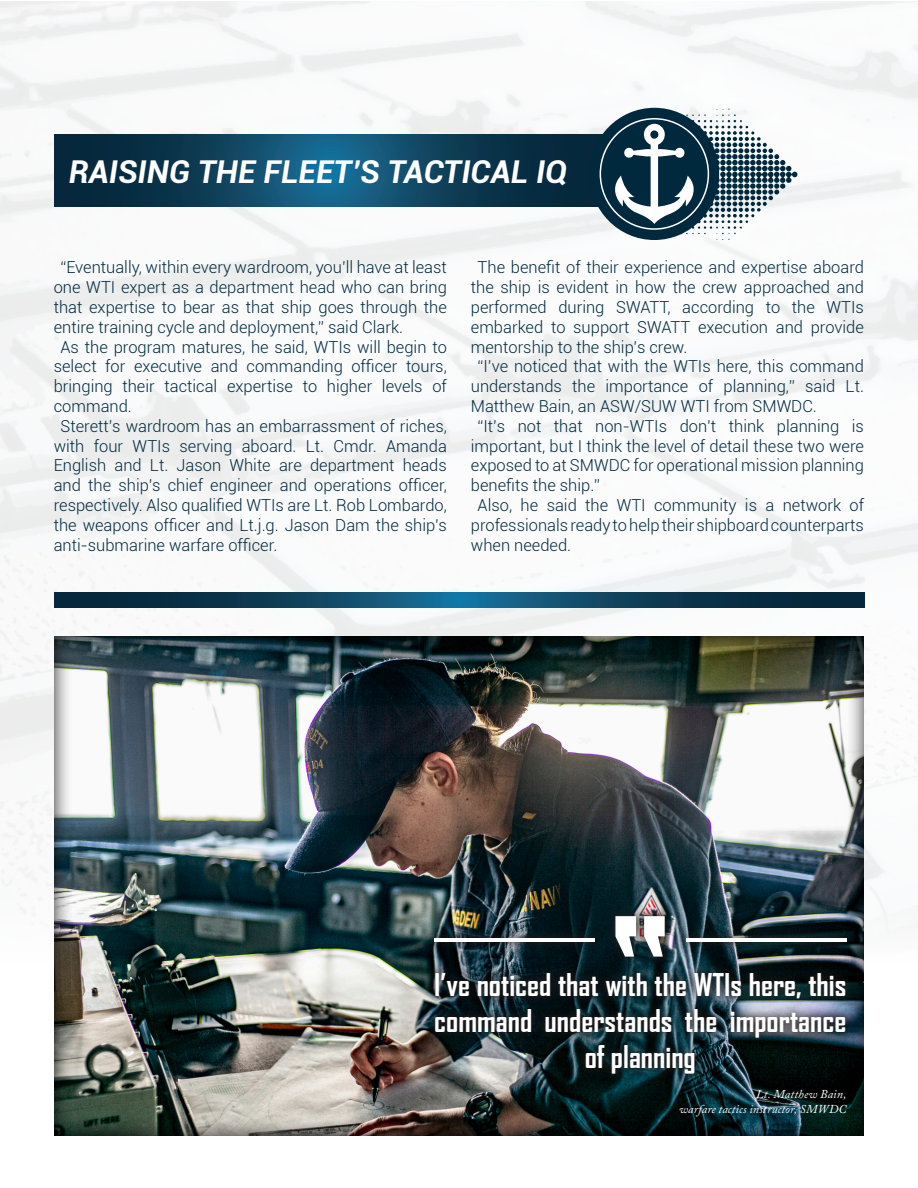
<style>
.page{position:relative;width:918px;height:1188px;background:#fff}
.page>*{position:absolute;margin:0;border:0;box-sizing:border-box;transform-origin:0 0}
.t1{font:italic 700 31.5px "Roboto";color:#fff}
.t2{font:700 30px/36px "Agency FB";color:#fff;text-align:center}
.t3{font:300 16.5px/19.8px "Roboto";color:#00293d;text-align:justify}
.t4{font:italic 12px "Adobe Caslon Pro";letter-spacing:.015em;color:#fff}
</style>
<div class="page">
<img style="left:0;top:2px;width:918px;height:920px">
<img style="left:54px;top:634px;width:812px;height:502px">
<svg style="left:54px;top:593px;width:810px;height:14px;background:#0d405c"></svg>
<svg style="left:54px;top:135px;width:548px;height:72px;background:#0d405b"></svg>
<div style="left:590px;top:108px;width:129px;height:132px;background:#00293d;border-radius:50%"></div>
<svg style="left:614px;top:108px;width:184px;height:132px"></svg>
<img style="left:426px;top:967px;width:429px;height:117px">
<img style="left:424px;top:906px;width:432px;height:61px">
<svg style="left:615px;top:916px;width:21px;height:41px"></svg>
<svg style="left:644px;top:916px;width:21px;height:41px"></svg>
<hr style="left:686px;top:938px;width:160px;height:4px;background:#fff">
<hr style="left:434px;top:938px;width:161px;height:4px;background:#fff">
<p class="t1" style="left:69px;top:150px;width:500px">RAISING THE FLEET’S TACTICAL IQ</p>
<p class="t3" style="left:54px;top:257px;width:395px;text-indent:7px">“Eventually, within every wardroom, you’ll have at least one WTI expert as a department head who can bring that expertise to bear as that ship goes through the entire training cycle and deployment,” said Clark.</p>
<p class="t3" style="left:54px;top:336px;width:395px;text-indent:7px">As the program matures, he said, WTIs will begin to select for executive and commanding officer tours, bringing their tactical expertise to higher levels of command.</p>
<p class="t3" style="left:54px;top:415px;width:395px;text-indent:7px">Sterett’s wardroom has an embarrassment of riches, with four WTIs serving aboard. Lt. Cmdr. Amanda English and Lt. Jason White are department heads and the ship’s chief engineer and operations officer, respectively. Also qualified WTIs are Lt. Rob Lombardo, the weapons officer and Lt.j.g. Jason Dam the ship’s anti-submarine warfare officer.</p>
<p class="t3" style="left:471px;top:257px;width:395px;text-indent:7px">The benefit of their experience and expertise aboard the ship is evident in how the crew approached and performed during SWATT, according to the WTIs embarked to support SWATT execution and provide mentorship to the ship’s crew.</p>
<p class="t3" style="left:471px;top:356px;width:395px;text-indent:7px">“I’ve noticed that with the WTIs here, this command understands the importance of planning,” said Lt.<br>Matthew Bain, an ASW/SUW WTI from SMWDC.</p>
<p class="t3" style="left:471px;top:415px;width:395px;text-indent:7px">“It’s not that non-WTIs don’t think planning is important, but I think the level of detail these two were exposed to at SMWDC for operational mission planning benefits the ship.”</p>
<p class="t3" style="left:471px;top:495px;width:395px;text-indent:7px">Also, he said the WTI community is a network of professionals ready to help their shipboard counterparts when needed.</p>
<p class="t2" style="left:434px;top:966px;width:414px">I’ve noticed that with the WTIs here, this command understands the importance of planning</p>
<p class="t4" style="left:756px;top:1087px;width:92px">Lt. Matthew Bain,</p>
<p class="t4" style="left:679px;top:1102px;width:169px">warfare tactics instructor, SMWDC</p>
</div>
